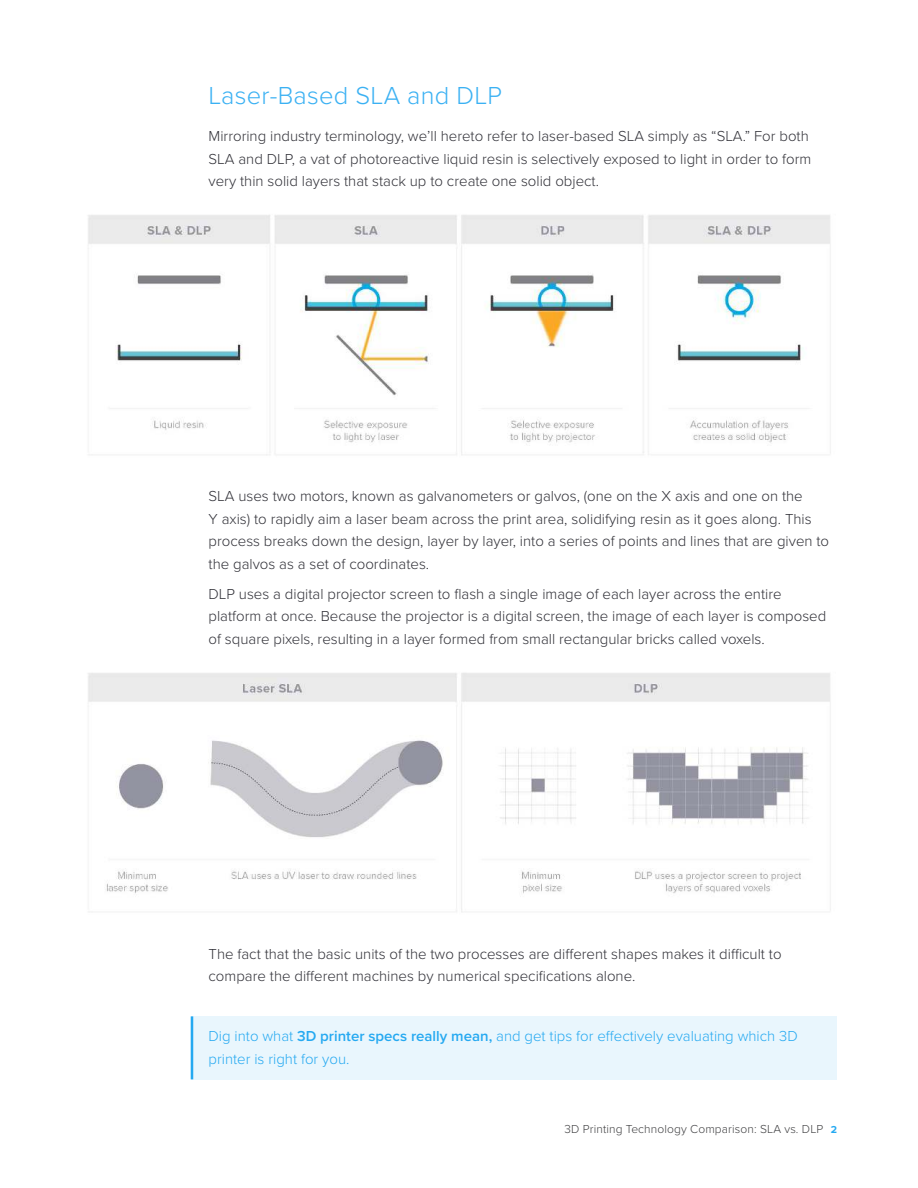
<style>
.page{position:relative;width:918px;height:1188px;background:#fff}
.page>*{position:absolute;margin:0;border:0;box-sizing:border-box;transform-origin:0 0}
.t1{font:300 25.5px "Proxima Nova";letter-spacing:.01em;color:#3bb1f3}
.t2{font:300 15px/22.5px "Proxima Nova";color:#313138}
.t3{font:300 15px/22.5px "Proxima Nova";color:#25a9f1}
.t4{font:300 12px "Proxima Nova";letter-spacing:.01em;color:#404042}
.s1{font-weight:600}
.s2{font-weight:700;font-size:10.5px;color:#25a9f1}
</style>
<div class="page">
<div style="left:192px;top:1016px;width:645px;height:63px;background:#e9f6fd"></div>
<hr style="left:191px;top:1016px;width:2px;height:63px;background:#25a9f1">
<img style="left:88px;top:215px;width:743px;height:240px">
<img style="left:88px;top:673px;width:743px;height:239px">
<h1 class="t1" style="left:209px;top:84px;width:295px">Laser-Based SLA and DLP</h1>
<p class="t2" style="left:209px;top:126px;width:604px">Mirroring industry terminology, we’ll hereto refer to laser-based SLA simply as “SLA.” For both<br>SLA and DLP, a vat of photoreactive liquid resin is selectively exposed to light in order to form very thin solid layers that stack up to create one solid object.</p>
<p class="t2" style="left:209px;top:486px;width:622px">SLA uses two motors, known as galvanometers or galvos, (one on the X axis and one on the<br>Y axis) to rapidly aim a laser beam across the print area, solidifying resin as it goes along. This process breaks down the design, layer by layer, into a series of points and lines that are given to the galvos as a set of coordinates.</p>
<p class="t2" style="left:209px;top:583px;width:619px">DLP uses a digital projector screen to flash a single image of each layer across the entire platform at once. Because the projector is a digital screen, the image of each layer is composed of square pixels, resulting in a layer formed from small rectangular bricks called voxels.</p>
<p class="t2" style="left:209px;top:943px;width:575px">The fact that the basic units of the two processes are different shapes makes it difficult to compare the different machines by numerical specifications alone.</p>
<p class="t3" style="left:209px;top:1026px;width:591px">Dig into what <span class="s1">3D printer specs really mean,</span> and get tips for effectively evaluating which 3D printer is right for you.</p>
<p class="t4" style="left:565px;top:1124px;width:274px">3D Printing Technology Comparison: SLA vs. DLP <span class="s2">2</span></p>
</div>
